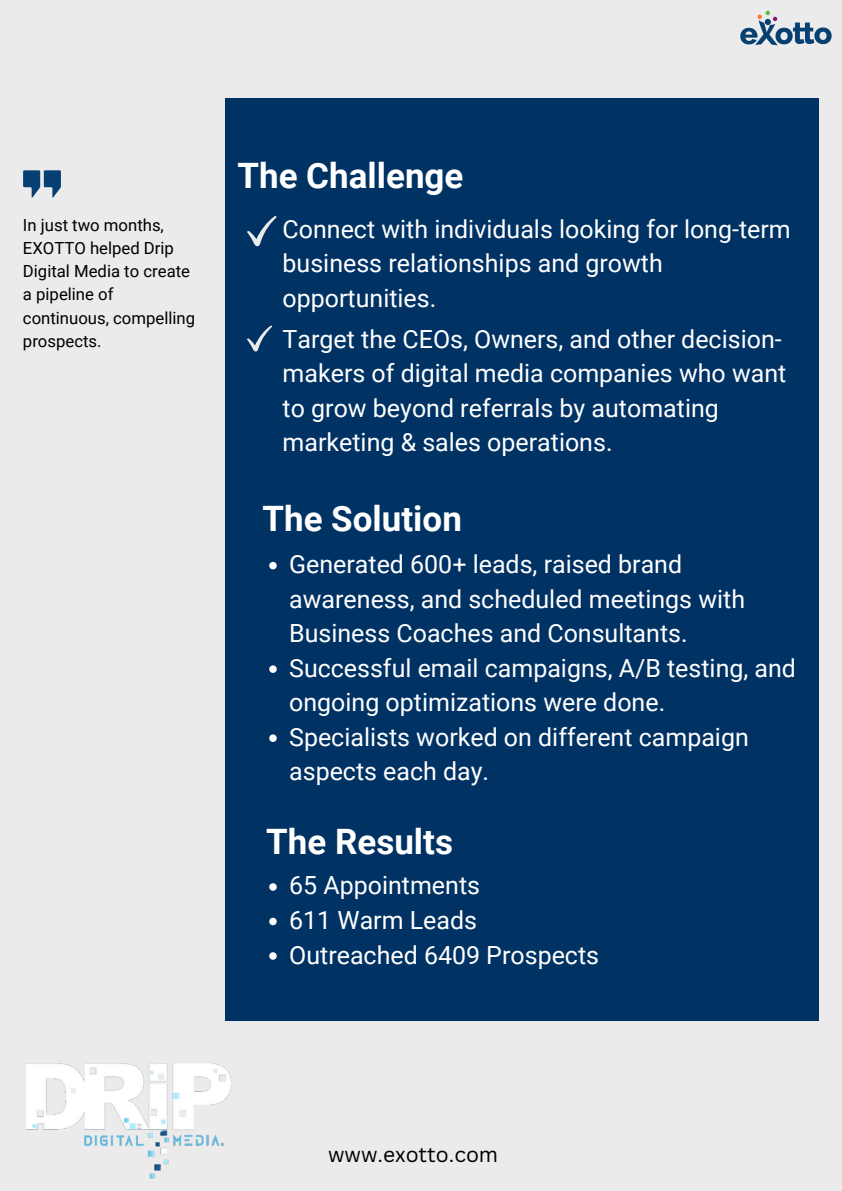
<style>
.page{position:relative;width:842px;height:1191px;background:#fff}
.page>*{position:absolute;margin:0;border:0;box-sizing:border-box;transform-origin:0 0}
.t1{font:700 35px "Roboto";color:#fff}
.t2{font:25px/34.5px "Roboto";color:#fff}
.t3{font:21px "Canva Sans";color:#000}
.t4{font:16.7px/23.2px "Roboto";color:#000}
</style>
<div class="page">
<div style="left:0;top:0;width:842px;height:1190px;background:#ebebeb"></div>
<div style="left:225px;top:98px;width:593px;height:923px;background:#003264"></div>
<svg style="left:247px;top:216px;width:30px;height:30px"></svg>
<svg style="left:247px;top:325px;width:25px;height:26px"></svg>
<svg style="left:23px;top:170px;width:38px;height:28px"></svg>
<img style="left:740px;top:10px;width:92px;height:36px">
<img style="left:25px;top:1063px;width:207px;height:116px">
<svg style="left:269px;top:883px;width:8px;height:7px"></svg>
<svg style="left:269px;top:917px;width:8px;height:8px"></svg>
<svg style="left:269px;top:952px;width:8px;height:7px"></svg>
<svg style="left:269px;top:562px;width:8px;height:7px"></svg>
<svg style="left:269px;top:665px;width:8px;height:7px"></svg>
<svg style="left:269px;top:734px;width:8px;height:7px"></svg>
<p class="t4" style="left:23px;top:213px;width:174px">In just two months,<br>EXOTTO helped Drip<br>Digital Media to create a pipeline of continuous, compelling prospects.</p>
<p class="t1" style="left:237px;top:155px;width:227px">The Challenge</p>
<p class="t2" style="left:283px;top:212px;width:510px">Connect with individuals looking for long-term business relationships and growth opportunities.</p>
<p class="t2" style="left:283px;top:322px;width:505px">Target the CEOs, Owners, and other decision&shy;makers of digital media companies who want to grow beyond referrals by automating marketing &amp; sales operations.</p>
<p class="t1" style="left:262px;top:498px;width:201px">The Solution</p>
<p class="t2" style="left:289px;top:547px;width:457px">Generated 600+ leads, raised brand awareness, and scheduled meetings with<br>Business Coaches and Consultants.</p>
<p class="t2" style="left:289px;top:650px;width:508px">Successful email campaigns, A/B testing, and ongoing optimizations were done.</p>
<p class="t2" style="left:289px;top:719px;width:461px">Specialists worked on different campaign aspects each day.</p>
<p class="t1" style="left:266px;top:821px;width:188px">The Results</p>
<p class="t2" style="left:289px;top:868px;width:192px">65 Appointments</p>
<p class="t2" style="left:289px;top:903px;width:189px">611 Warm Leads</p>
<p class="t2" style="left:289px;top:937px;width:311px">Outreached 6409 Prospects</p>
<p class="t3" style="left:328px;top:1139px;width:172px">www.exotto.com</p>
</div>
